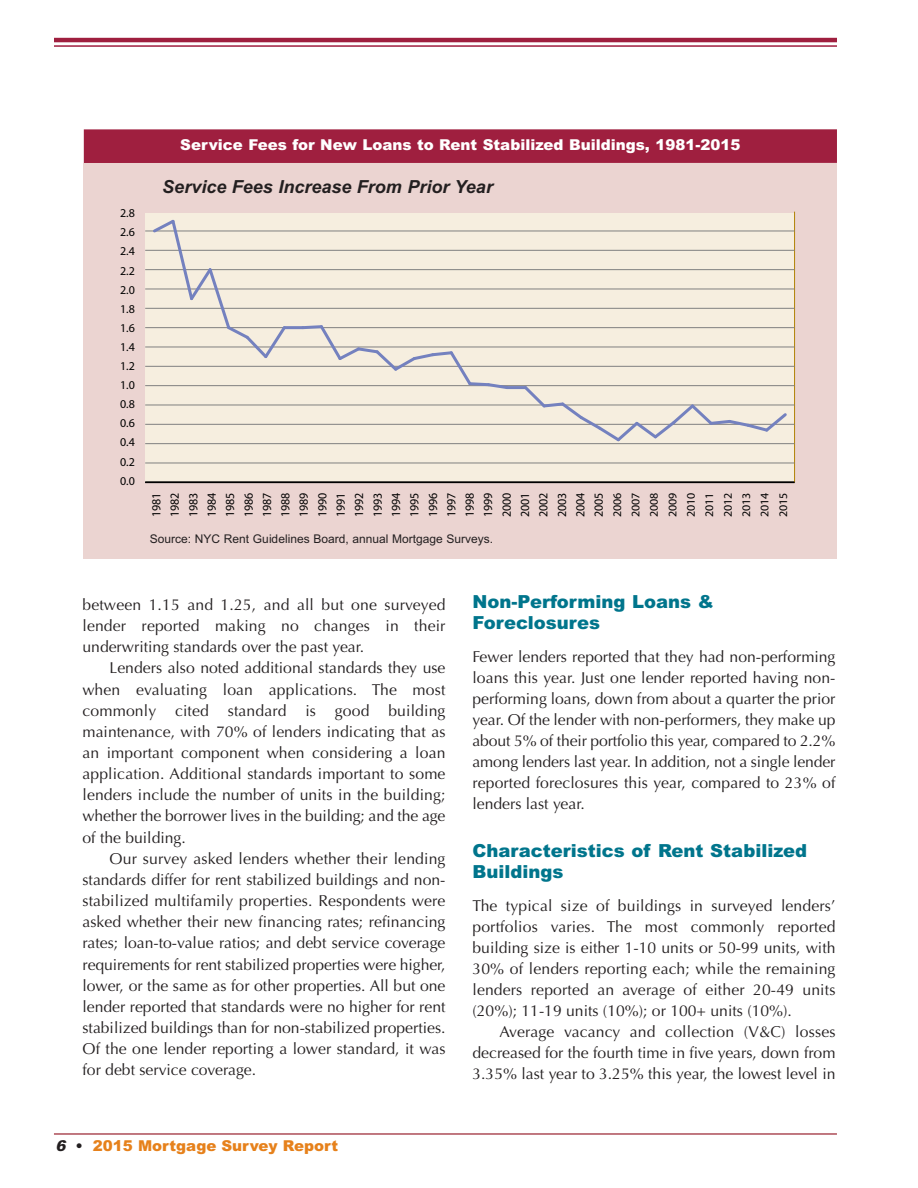
<style>
.page{position:relative;width:918px;height:1188px;background:#fff}
.page>*{position:absolute;margin:0;border:0;box-sizing:border-box;transform-origin:0 0}
.t1{font:900 18px/21px "Arial";color:#00758c}
.t2{font:italic 700 18px "Arial";color:#231f20}
.t3{font:15.75px/21.1px "Optima";color:#231f20;text-align:justify}
.t4{font:900 15px "Arial";color:#fff}
.t5{font:900 15px "Arial";color:#e6811b}
.t6{font:12.45px "Myriad";color:#000}
.t7{font:12px "Arial";color:#231f20}
.t8{font:12px "Myriad";color:#000}
.t9{font:11.55px/18.5px "Myriad";color:#000;text-align:justify}
.s1{font-style:italic;color:#231f20}
.s2{color:#231f20}
</style>
<div class="page">
<hr style="left:54px;top:1133px;width:783px;height:2px;background:#ad4c57">
<hr style="left:54px;top:38px;width:783px;height:4px;background:#9f1f3f">
<hr style="left:54px;top:45px;width:783px;height:2px;background:#9f1f3f">
<div style="left:84px;top:164px;width:753px;height:395px;background:#ebd4d1"></div>
<div style="left:145px;top:213px;width:649px;height:268px;background:#f6eedf"></div>
<hr style="left:145px;top:482px;width:650px;height:1px;background:#000">
<hr style="left:145px;top:463px;width:650px;height:1px;background:#808080">
<hr style="left:145px;top:444px;width:650px;height:1px;background:#e3ddd0">
<hr style="left:145px;top:443px;width:650px;height:1px;background:#808080">
<hr style="left:145px;top:424px;width:650px;height:1px;background:#808080">
<hr style="left:145px;top:405px;width:650px;height:1px;background:#808080">
<hr style="left:145px;top:385px;width:650px;height:1px;background:#808080">
<hr style="left:145px;top:366px;width:650px;height:1px;background:#808080">
<hr style="left:145px;top:347px;width:650px;height:1px;background:#808080">
<hr style="left:145px;top:327px;width:650px;height:1px;background:#808080">
<hr style="left:145px;top:308px;width:650px;height:1px;background:#808080">
<hr style="left:145px;top:289px;width:650px;height:1px;background:#808080">
<hr style="left:145px;top:269px;width:650px;height:1px;background:#808080">
<hr style="left:145px;top:250px;width:650px;height:1px;background:#808080">
<hr style="left:145px;top:231px;width:650px;height:1px;background:#808080">
<svg style="left:150px;top:219px;width:138px;height:139px"></svg>
<hr style="left:284px;top:326px;width:19px;height:3px;background:#7481bf">
<svg style="left:300px;top:325px;width:210px;height:65px"></svg>
<hr style="left:507px;top:386px;width:19px;height:3px;background:#7481bf">
<svg style="left:521px;top:385px;width:269px;height:59px"></svg>
<div style="left:84px;top:129px;width:753px;height:34px;background:#9f1f3f"></div>
<p class="t4" style="left:180px;top:136px;width:562px">Service Fees for New Loans to Rent Stabilized Buildings, 1981-2015</p>
<p class="t8" style="left:120px;top:209px;width:16px">2.8</p>
<p class="t8" style="left:120px;top:228px;width:16px">2.6</p>
<p class="t8" style="left:120px;top:247px;width:16px">2.4</p>
<p class="t8" style="left:120px;top:266px;width:16px">2.2</p>
<p class="t8" style="left:120px;top:285px;width:16px">2.0</p>
<p class="t8" style="left:120px;top:304px;width:16px">1.8</p>
<p class="t8" style="left:120px;top:323px;width:16px">1.6</p>
<p class="t8" style="left:120px;top:342px;width:16px">1.4</p>
<p class="t8" style="left:120px;top:362px;width:16px">1.2</p>
<p class="t8" style="left:120px;top:381px;width:16px">1.0</p>
<p class="t8" style="left:120px;top:400px;width:16px">0.8</p>
<p class="t8" style="left:120px;top:419px;width:16px">0.6</p>
<p class="t8" style="left:120px;top:438px;width:16px">0.4</p>
<p class="t8" style="left:120px;top:457px;width:16px">0.2</p>
<p class="t8" style="left:120px;top:476px;width:16px">0.0</p>
<p class="t2" style="left:162px;top:177px;width:332px">Service Fees Increase From Prior Year</p>
<p class="t6" style="left:152px;top:517px;width:26px;rotate:-90deg">1981</p>
<p class="t9" style="left:609px;top:517px;width:26px;rotate:-90deg">2006</p>
<p class="t9" style="left:738px;top:517px;width:26px;rotate:-90deg">2013<br>2014</p>
<p class="t6" style="left:207px;top:517px;width:26px;rotate:-90deg">1984</p>
<p class="t6" style="left:391px;top:517px;width:26px;rotate:-90deg">1994</p>
<p class="t6" style="left:576px;top:517px;width:26px;rotate:-90deg">2004</p>
<p class="t6" style="left:244px;top:517px;width:26px;rotate:-90deg">1986</p>
<p class="t6" style="left:428px;top:517px;width:26px;rotate:-90deg">1996</p>
<p class="t6" style="left:299px;top:517px;width:26px;rotate:-90deg">1989</p>
<p class="t6" style="left:318px;top:517px;width:26px;rotate:-90deg">1990</p>
<p class="t6" style="left:483px;top:517px;width:26px;rotate:-90deg">1999</p>
<p class="t6" style="left:502px;top:517px;width:26px;rotate:-90deg">2000</p>
<p class="t9" style="left:627px;top:517px;width:26px;rotate:-90deg">2007<br>2008<br>2009<br>2010<br>2011<br>2012</p>
<p class="t6" style="left:281px;top:517px;width:26px;rotate:-90deg">1988</p>
<p class="t6" style="left:465px;top:517px;width:26px;rotate:-90deg">1998</p>
<p class="t6" style="left:262px;top:517px;width:26px;rotate:-90deg">1987</p>
<p class="t6" style="left:447px;top:517px;width:26px;rotate:-90deg">1997</p>
<p class="t6" style="left:170px;top:517px;width:26px;rotate:-90deg">1982</p>
<p class="t6" style="left:354px;top:517px;width:26px;rotate:-90deg">1992</p>
<p class="t6" style="left:539px;top:517px;width:26px;rotate:-90deg">2002</p>
<p class="t6" style="left:189px;top:517px;width:26px;rotate:-90deg">1983</p>
<p class="t6" style="left:373px;top:517px;width:26px;rotate:-90deg">1993</p>
<p class="t6" style="left:557px;top:517px;width:26px;rotate:-90deg">2003</p>
<p class="t6" style="left:225px;top:517px;width:26px;rotate:-90deg">1985</p>
<p class="t6" style="left:410px;top:517px;width:26px;rotate:-90deg">1995</p>
<p class="t6" style="left:594px;top:517px;width:26px;rotate:-90deg">2005</p>
<p class="t6" style="left:336px;top:517px;width:26px;rotate:-90deg">1991</p>
<p class="t6" style="left:520px;top:517px;width:26px;rotate:-90deg">2001</p>
<p class="t9" style="left:775px;top:517px;width:26px;rotate:-90deg">2015</p>
<p class="t7" style="left:150px;top:532px;width:345px">Source: NYC Rent Guidelines Board, annual Mortgage Surveys.</p>
<p class="t3" style="left:82px;top:594px;width:364px">between 1.15 and 1.25, and all but one surveyed lender reported making no changes in their underwriting standards over the past year.</p>
<p class="t3" style="left:82px;top:658px;width:365px;text-indent:27px">Lenders also noted additional standards they use when evaluating loan applications. The most commonly cited standard is good building maintenance, with 70% of lenders indicating that as an important component when considering a loan application. Additional standards important to some lenders include the number of units in the building; whether the borrower lives in the building; and the age of the building.</p>
<p class="t3" style="left:82px;top:848px;width:365px;text-indent:27px">Our survey asked lenders whether their lending standards differ for rent stabilized buildings and non&shy;stabilized multifamily properties. Respondents were asked whether their new financing rates; refinancing rates; loan-to-value ratios; and debt service coverage requirements for rent stabilized properties were higher, lower, or the same as for other properties. All but one lender reported that standards were no higher for rent stabilized buildings than for non-stabilized properties.<br>Of the one lender reporting a lower standard, it was for debt service coverage.</p>
<p class="t5" style="left:55px;top:1137px;width:284px"><span class="s1">6</span> <span class="s2">•</span> 2015 Mortgage Survey Report</p>
<p class="t1" style="left:472px;top:592px;width:243px">Non-Performing Loans &amp;<br>Foreclosures</p>
<p class="t3" style="left:472px;top:647px;width:365px">Fewer lenders reported that they had non-performing loans this year. Just one lender reported having non&shy;performing loans, down from about a quarter the prior year. Of the lender with non-performers, they make up about 5% of their portfolio this year, compared to 2.2% among lenders last year. In addition, not a single lender reported foreclosures this year, compared to 23% of lenders last year.</p>
<p class="t1" style="left:472px;top:841px;width:336px">Characteristics of Rent Stabilized<br>Buildings</p>
<p class="t3" style="left:472px;top:896px;width:365px">The typical size of buildings in surveyed lenders’ portfolios varies. The most commonly reported building size is either 1-10 units or 50-99 units, with 30% of lenders reporting each; while the remaining lenders reported an average of either 20-49 units (20%); 11-19 units (10%); or 100+ units (10%).</p>
<p class="t3" style="left:473px;top:1022px;width:365px;text-indent:27px">Average vacancy and collection (V&amp;C) losses decreased for the fourth time in five years, down from 3.35% last year to 3.25% this year, the lowest level in</p>
</div>
